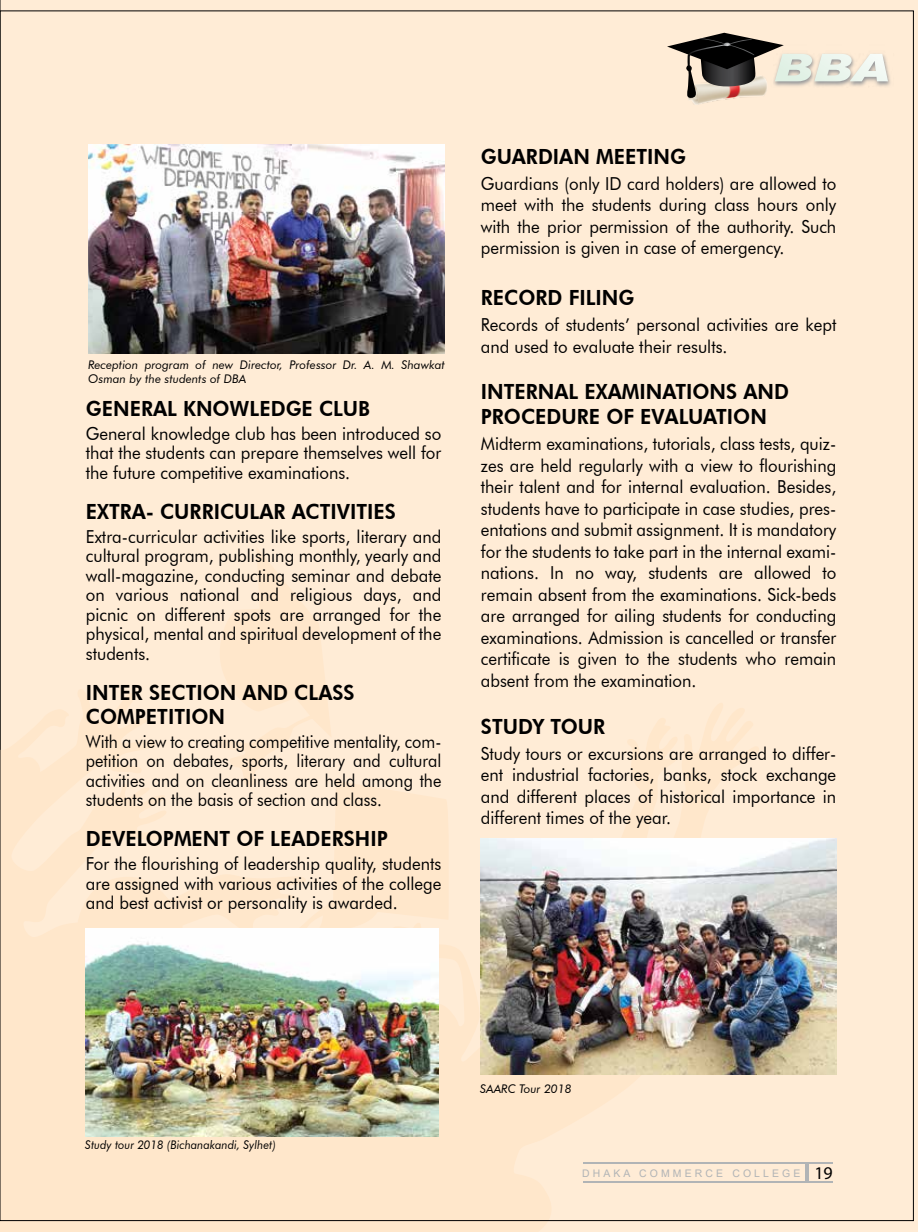
<style>
.page{position:relative;width:918px;height:1232px;background:#fff}
.page>*{position:absolute;margin:0;border:0;box-sizing:border-box;transform-origin:0 0}
.t1{font:800 20.85px/25px "Futura BT";color:#000;scale:.95 1}
.t2{font:17.85px/21.5px "Futura BT";color:#000;text-align:justify;scale:.94 1}
.t3{font:17.85px/19.4px "Futura BT";color:#000;text-align:justify;scale:.91 1}
.t4{font:italic 12px/14.4px "Futura BT";color:#000}
.t5{font:italic 12px "Futura BT";color:#000;scale:.95 1}
.t6{font:10.5px "Arial";letter-spacing:.3em;color:#b1b4b6}
.s1{font-family:"Myriad Pro";font-size:17.85px;color:#000}
</style>
<div class="page">
<div style="left:0;top:0;width:918px;height:1231px;background:#ffecd6"></div>
<svg style="left:212px;top:546px;width:120px;height:142px;background:#ffe9d0"></svg>
<svg style="left:0;top:688px;width:761px;height:543px;background:#fde8cf"></svg>
<hr style="left:583px;top:1181px;width:250px;height:1px;background:#b1b4b6">
<hr style="left:583px;top:1162px;width:250px;height:1px;background:#b1b4b6">
<hr style="left:806px;top:1163px;width:3px;height:18px;background:#b1b4b6">
<div style="left:722px;top:1px;width:196px;height:136px;background:#ffecd6"></div>
<img style="left:688px;top:98px;width:79px;height:7px">
<svg style="left:667px;top:33px;width:221px;height:65px;background:#bcb3a5"></svg>
<img style="left:85px;top:928px;width:354px;height:207px">
<img style="left:481px;top:838px;width:356px;height:236px">
<img style="left:88px;top:144px;width:357px;height:210px">
<p class="t4" style="left:88px;top:357px;width:358px">Reception program of new Director, Professor Dr. A. M. Shawkat<br>Osman by the students of DBA</p>
<p class="t1" style="left:86px;top:396px;width:300px">GENERAL KNOWLEDGE CLUB</p>
<p class="t2" style="left:86px;top:424px;width:380px;line-height:19.4px">General knowledge club has been introduced so that the students can prepare themselves well for the future competitive examinations.</p>
<p class="t1" style="left:86px;top:499px;width:328px">EXTRA- CURRICULAR ACTIVITIES</p>
<p class="t2" style="left:86px;top:527px;width:380px;line-height:19.4px">Extra-curricular activities like sports, literary and cultural program, publishing monthly, yearly and wall-magazine, conducting seminar and debate on various national and religious days, and picnic on different spots are arranged for the physical, mental and spiritual development of the students.</p>
<p class="t1" style="left:86px;top:680px;width:284px;line-height:23.9px">INTER SECTION AND CLASS<br>COMPETITION</p>
<p class="t3" style="left:86px;top:731px;width:392px">With a view to creating competitive mentality, com&shy;petition on debates, sports, literary and cultural activities and on cleanliness are held among the students on the basis of section and class.</p>
<p class="t1" style="left:86px;top:826px;width:319px">DEVELOPMENT OF LEADERSHIP</p>
<p class="t2" style="left:86px;top:853px;width:380px;line-height:19.4px">For the flourishing of leadership quality, students are assigned with various activities of the college and best activist or personality is awarded.</p>
<p class="t1" style="left:481px;top:143px;width:217px">GUARDIAN MEETING</p>
<p class="t2" style="left:481px;top:172px;width:380px">Guardians (only ID card holders) are allowed to meet with the students during class hours only with the prior permission of the authority. Such permission is given in case of emergency.</p>
<p class="t1" style="left:481px;top:285px;width:163px">RECORD FILING</p>
<p class="t2" style="left:481px;top:314px;width:380px">Records of students’ personal activities are kept and used to evaluate their results.</p>
<p class="t1" style="left:481px;top:379px;width:326px">INTERNAL EXAMINATIONS AND<br>PROCEDURE OF EVALUATION</p>
<p class="t2" style="left:481px;top:433px;width:380px">Midterm examinations, tutorials, class tests, quiz&shy;zes are held regularly with a view to flourishing their talent and for internal evaluation. Besides, students have to participate in case studies, pres&shy;entations and submit assignment. It is mandatory for the students to take part in the internal exami&shy;nations. In no way, students are allowed to remain absent from the examinations. Sick-beds are arranged for ailing students for conducting examinations. Admission is cancelled or transfer certificate is given to the students who remain absent from the examination.</p>
<p class="t1" style="left:481px;top:713px;width:133px">STUDY TOUR</p>
<p class="t2" style="left:481px;top:742px;width:380px">Study tours or excursions are arranged to differ&shy;ent industrial factories, banks, stock exchange and different places of historical importance in different times of the year.</p>
<p class="t5" style="left:85px;top:1137px;width:202px">Study tour 2018 (Bichanakandi, Sylhet)</p>
<p class="t4" style="left:480px;top:1081px;width:93px">SAARC Tour 2018</p>
<p class="t6" style="left:582px;top:1165px;width:252px">DHAKA COMMERCE COLLEGE <span class="s1">19</span></p>
</div>
